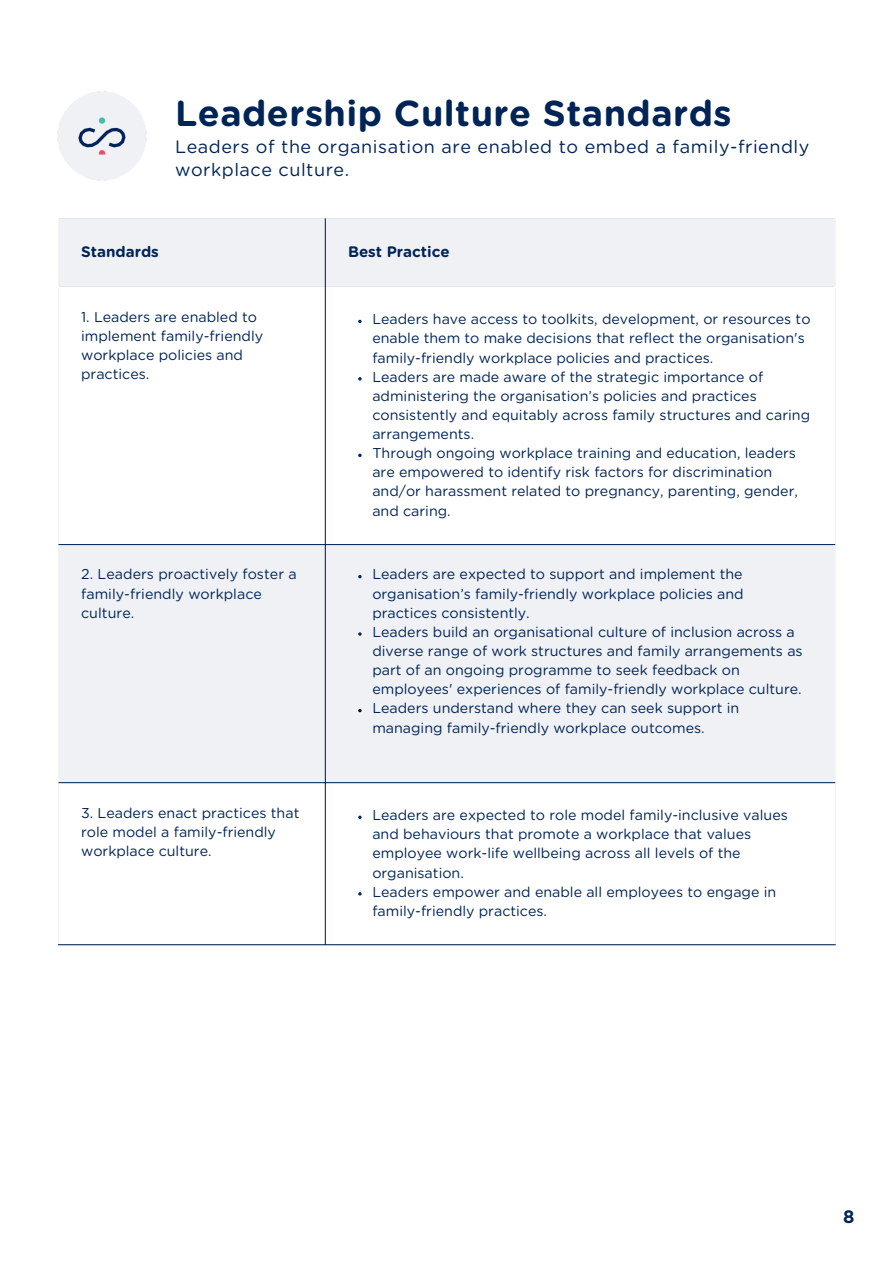
<style>
.page{position:relative;width:894px;height:1264px;background:#fff}
.page>*{position:absolute;margin:0;border:0;box-sizing:border-box;transform-origin:0 0}
.t1{font:700 36px "Gotham Rnd";letter-spacing:.015em;color:#002456}
.t2{font:18px/22.5px "Gotham Rnd";letter-spacing:.03em;color:#002456}
.t3{font:700 18px "Gotham Rnd";color:#002456}
.t4{font:700 15.15px "Gotham Rnd";color:#002456}
.t5{font:14.25px/19.2px "Gotham Rounded";color:#002456}
.s1{color:#00215b}
</style>
<div class="page">
<img style="left:57px;top:91px;width:90px;height:90px">
<svg style="left:59px;top:219px;width:775px;height:563px;fill:#eff1f5"></svg>
<svg style="left:358px;top:453px;width:3px;height:4px"></svg>
<hr style="left:58px;top:286px;width:777px;height:1px;background:#fff">
<hr style="left:325px;top:218px;width:1px;height:726px;background:#002456">
<hr style="left:59px;top:544px;width:775px;height:1px;background:#002456">
<hr style="left:59px;top:782px;width:775px;height:1px;background:#002456">
<hr style="left:58px;top:944px;width:777px;height:1px;background:#002456">
<p class="t1" style="left:175px;top:91px;width:558px">Leadership Culture Standards</p>
<p class="t2" style="left:175px;top:135px;width:635px">Leaders of the organisation are enabled to embed a family-friendly workplace culture.</p>
<h1 class="t4" style="left:81px;top:242px;width:79px">Standards</h1>
<p class="t4" style="left:348px;top:242px;width:103px">Best Practice</p>
<p class="t5" style="left:81px;top:308px;width:183px">1. Leaders are enabled to implemen<span class="s1">t family-friendly workplace po</span>licies and practices.</p>
<p class="t5" style="left:372px;top:310px;width:439px">Leaders have access to toolkits, development, or resources to enable them to make decisions that reflect the organisation's family-friendly workplace policies and practices.</p>
<p class="t5" style="left:372px;top:368px;width:439px">Leaders are made aware of the strategic importance of administering the organisation’s policies and practices consistently and equitably across family structures and caring arrangements.</p>
<p class="t5" style="left:372px;top:444px;width:427px">Through ongoing workplace training and education, leaders are empowered to identify risk factors for discrimination and/or harassment related to pregnancy, parenting, gender, and caring.</p>
<p class="t5" style="left:81px;top:565px;width:217px">2. Leaders proactively foster a family-friendly workplace culture.</p>
<p class="t5" style="left:372px;top:565px;width:373px;text-align:justify">Leaders are expected to support and implement the organisation’s family-friendly workplace policies and practices consistently.</p>
<p class="t5" style="left:372px;top:623px;width:431px">Leaders build an organisational culture of inclusion across a diverse range of work structures and family arrangements as part of an ongoing programme to seek feedback on employees' experiences of family-friendly workplace culture.</p>
<p class="t5" style="left:372px;top:699px;width:368px">Leaders understand where they can seek support in managing family-friendly workplace outcomes.</p>
<p class="t5" style="left:81px;top:803px;width:220px">3. Leaders enact practices that role model a family-friendly workplace culture.</p>
<p class="t5" style="left:372px;top:806px;width:417px">Leaders are expected to role model family-inclusive values and behaviours that promote a workplace that values employee work-life wellbeing across all levels of the organisation.</p>
<p class="t5" style="left:372px;top:882px;width:405px">Leaders empower and enable all employees to engage in family-friendly practices.</p>
<p class="t3" style="left:843px;top:1205px;width:13px">8</p>
</div>
